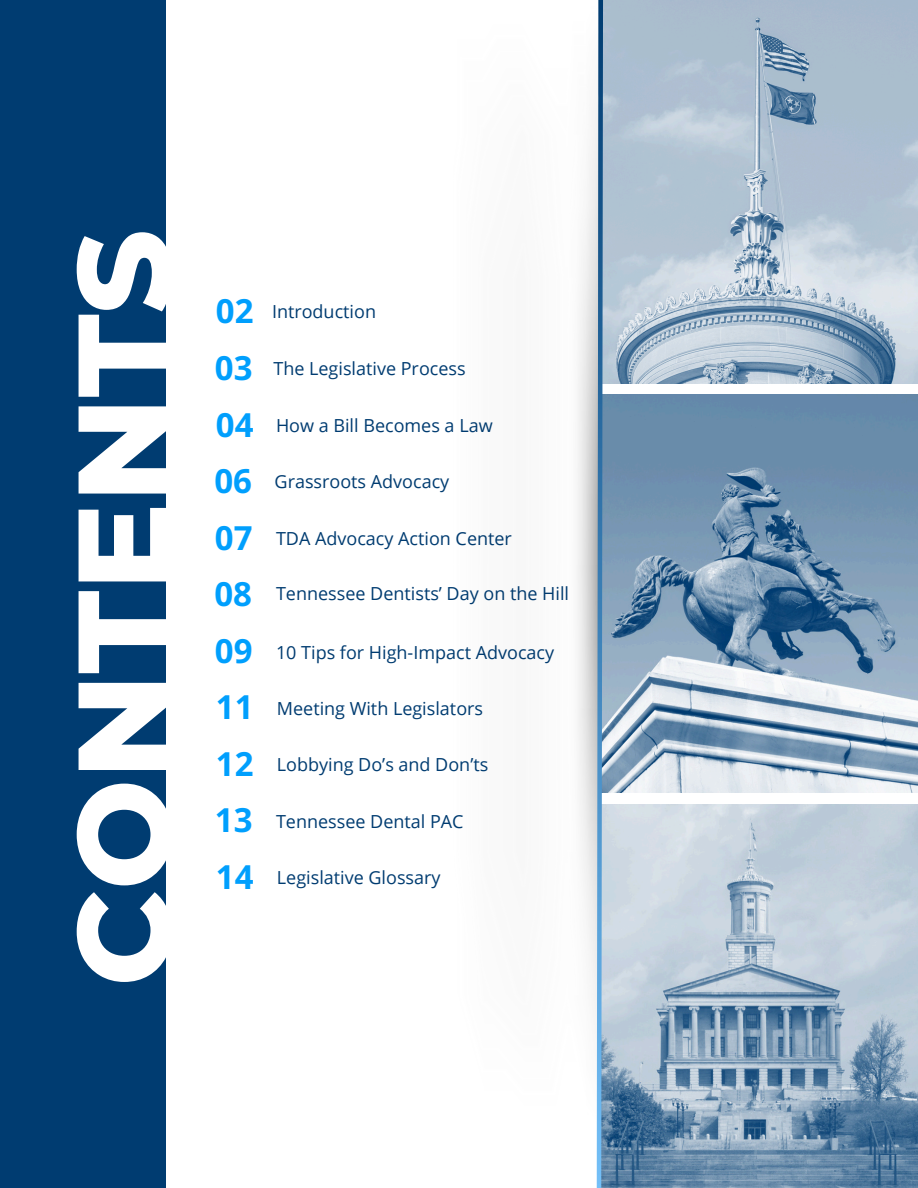
<style>
.page{position:relative;width:918px;height:1188px;background:#fff}
.page>*{position:absolute;margin:0;border:0;box-sizing:border-box;transform-origin:0 0}
.t1{font:800 130.8px "Montserrat";color:#fff}
.t2{font:700 33px "Open Sans";color:#009ffd}
.t3{font:18px "Open Sans";color:#003c71}
</style>
<div class="page">
<img style="left:605px;top:0;width:313px;height:384px">
<img style="left:605px;top:395px;width:313px;height:397px">
<img style="left:605px;top:804px;width:313px;height:384px">
<div style="left:0;top:0;width:166px;height:1188px;background:#003c71"></div>
<svg style="left:594px;top:0;width:11px;height:1188px;background:#89aac6"></svg>
<p class="t1" style="left:44px;top:986px;width:758px;rotate:-90deg">CONTENTS</p>
<h1 class="t2" style="left:216px;top:288px;width:39px">02</h1>
<p class="t2" style="left:215px;top:345px;width:39px">03</p>
<p class="t2" style="left:216px;top:401px;width:39px">04</p>
<p class="t2" style="left:214px;top:458px;width:39px">06</p>
<p class="t2" style="left:215px;top:515px;width:39px">07</p>
<p class="t2" style="left:214px;top:571px;width:39px">08</p>
<p class="t2" style="left:215px;top:628px;width:39px">09</p>
<p class="t3" style="left:272px;top:298px;width:106px">Introduction</p>
<p class="t3" style="left:273px;top:356px;width:194px">The Legislative Process</p>
<p class="t3" style="left:276px;top:413px;width:218px">How a Bill Becomes a Law</p>
<p class="t3" style="left:275px;top:468px;width:176px">Grassroots Advocacy</p>
<p class="t3" style="left:276px;top:526px;width:237px">TDA Advocacy Action Center</p>
<p class="t3" style="left:276px;top:581px;width:295px">Tennessee Dentists’ Day on the Hill</p>
<p class="t3" style="left:276px;top:639px;width:280px">10 Tips for High-Impact Advocacy</p>
<p class="t2" style="left:216px;top:684px;width:39px">11</p>
<p class="t3" style="left:277px;top:696px;width:208px">Meeting With Legislators</p>
<p class="t2" style="left:216px;top:740px;width:39px">12</p>
<p class="t3" style="left:277px;top:752px;width:213px">Lobbying Do’s and Don’ts</p>
<p class="t2" style="left:215px;top:797px;width:39px">13</p>
<p class="t3" style="left:276px;top:809px;width:189px">Tennessee Dental PAC</p>
<p class="t2" style="left:216px;top:853px;width:39px">14</p>
<p class="t3" style="left:277px;top:865px;width:165px">Legislative Glossary</p>
</div>
